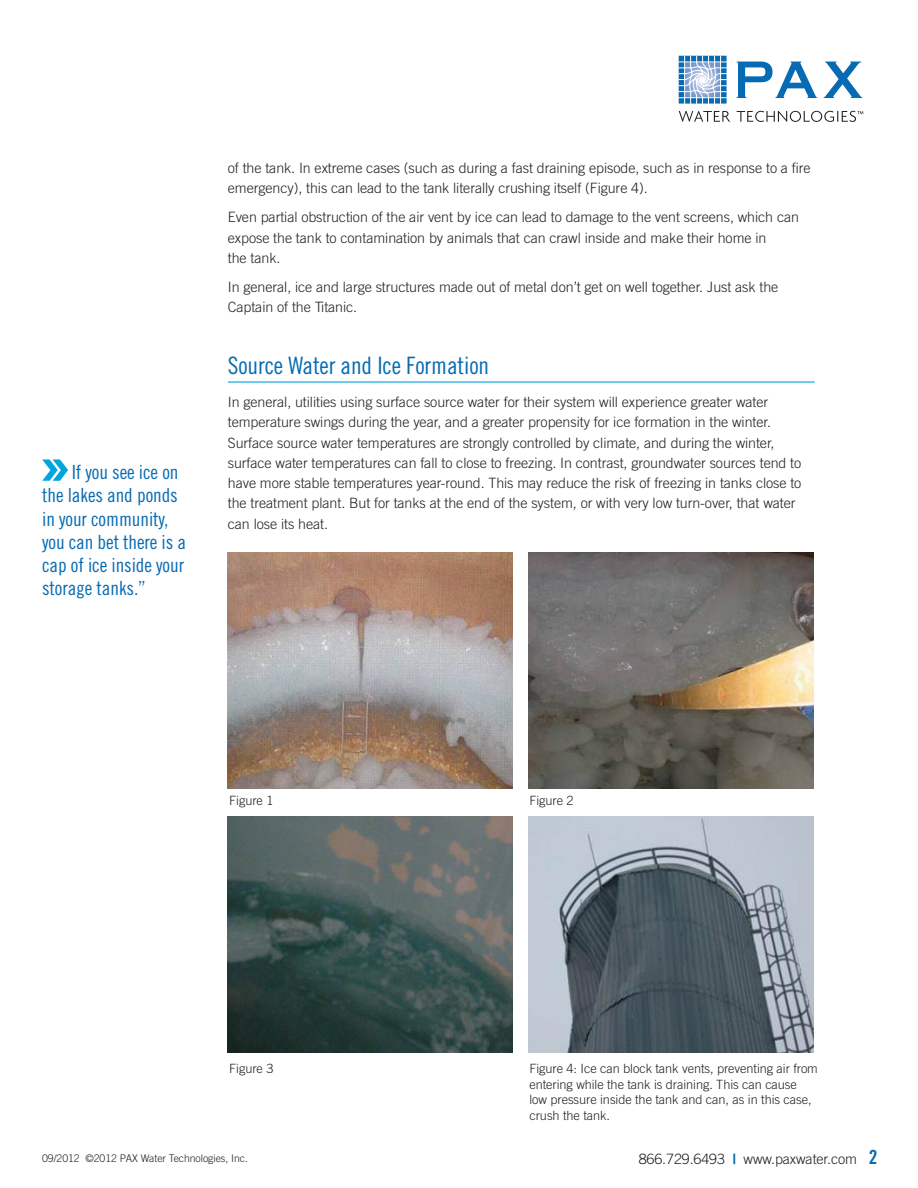
<style>
.page{position:relative;width:918px;height:1188px;background:#fff}
.page>*{position:absolute;margin:0;border:0;box-sizing:border-box;transform-origin:0 0}
.t1{font:24px "Trade Gothic Cond Eighteen";letter-spacing:-.005em;color:#066bb3}
.Text{font:19.5px/23.2px "Trade Gothic Cond Eighteen";letter-spacing:-.005em;color:#066bb3}
.Text-2{font:300 14.25px/20.2px "Trade Gothic";letter-spacing:-.005em;color:#231f20}
.t2{font:300 12.75px/15.8px "Trade Gothic";letter-spacing:-.005em;color:#231f20}
.t3{font:300 10.5px "Trade Gothic";letter-spacing:-.005em;color:#231f20}
.s1{font-weight:700;color:#066bb3}
.s2{font-family:"Trade Gothic Bold Cond Twenty";font-weight:400;font-size:19.5px;color:#066bb3}
</style>
<div class="page">
<svg style="left:679px;top:111px;width:184px;height:11px"></svg>
<svg style="left:679px;top:55px;width:48px;height:49px;background:#87b1d7"></svg>
<svg style="left:737px;top:62px;width:80px;height:36px"></svg>
<svg style="left:824px;top:62px;width:38px;height:36px"></svg>
<hr style="left:228px;top:381px;width:587px;height:2px;background:#00a6db">
<img style="left:528px;top:817px;width:285px;height:236px">
<img style="left:528px;top:552px;width:285px;height:237px">
<img style="left:228px;top:817px;width:285px;height:236px">
<img style="left:228px;top:552px;width:285px;height:237px">
<svg style="left:42px;top:459px;width:26px;height:22px"></svg>
<p class="Text" style="left:42px;top:460px;width:146px;text-indent:30px">If you see ice on the lakes and ponds in your community, you can bet there is a cap of ice inside your storage tanks.”</p>
<p class="Text-2" style="left:228px;top:158px;width:584px">of the tank. In extreme cases (such as during a fast draining episode, such as in response to a fire emergency), this can lead to the tank literally crushing itself (Figure 4).</p>
<p class="Text-2" style="left:228px;top:207px;width:573px">Even partial obstruction of the air vent by ice can lead to damage to the vent screens, which can expose the tank to contamination by animals that can crawl inside and make their home in<br>the tank.</p>
<p class="Text-2" style="left:228px;top:276px;width:552px">In general, ice and large structures made out of metal don’t get on well together. Just ask the<br>Captain of the Titanic.</p>
<p class="t1" style="left:228px;top:351px;width:263px">Source Water and Ice Formation</p>
<p class="Text-2" style="left:228px;top:392px;width:575px">In general, utilities using surface source water for their system will experience greater water temperature swings during the year, and a greater propensity for ice formation in the winter.<br>Surface source water temperatures are strongly controlled by climate, and during the winter, surface water temperatures can fall to close to freezing. In contrast, groundwater sources tend to have more stable temperatures year-round. This may reduce the risk of freezing in tanks close to the treatment plant. But for tanks at the end of the system, or with very low turn-over, that water can lose its heat.</p>
<p class="t2" style="left:229px;top:793px;width:46px">Figure 1</p>
<p class="t2" style="left:530px;top:793px;width:46px">Figure 2</p>
<p class="t2" style="left:229px;top:1060px;width:46px">Figure 3</p>
<p class="t2" style="left:530px;top:1060px;width:290px">Figure 4: Ice can block tank vents, preventing air from entering while the tank is draining. This can cause<br>low pressure inside the tank and can, as in this case, crush the tank.</p>
<p class="t3" style="left:42px;top:1152px;width:207px">09/2012 ©2012 PAX Water Technologies, Inc.</p>
<p class="Text-2" style="left:639px;top:1148px;width:240px">866.729.6493 <span class="s1">|</span> www.paxwater.com <span class="s2">2</span></p>
</div>
